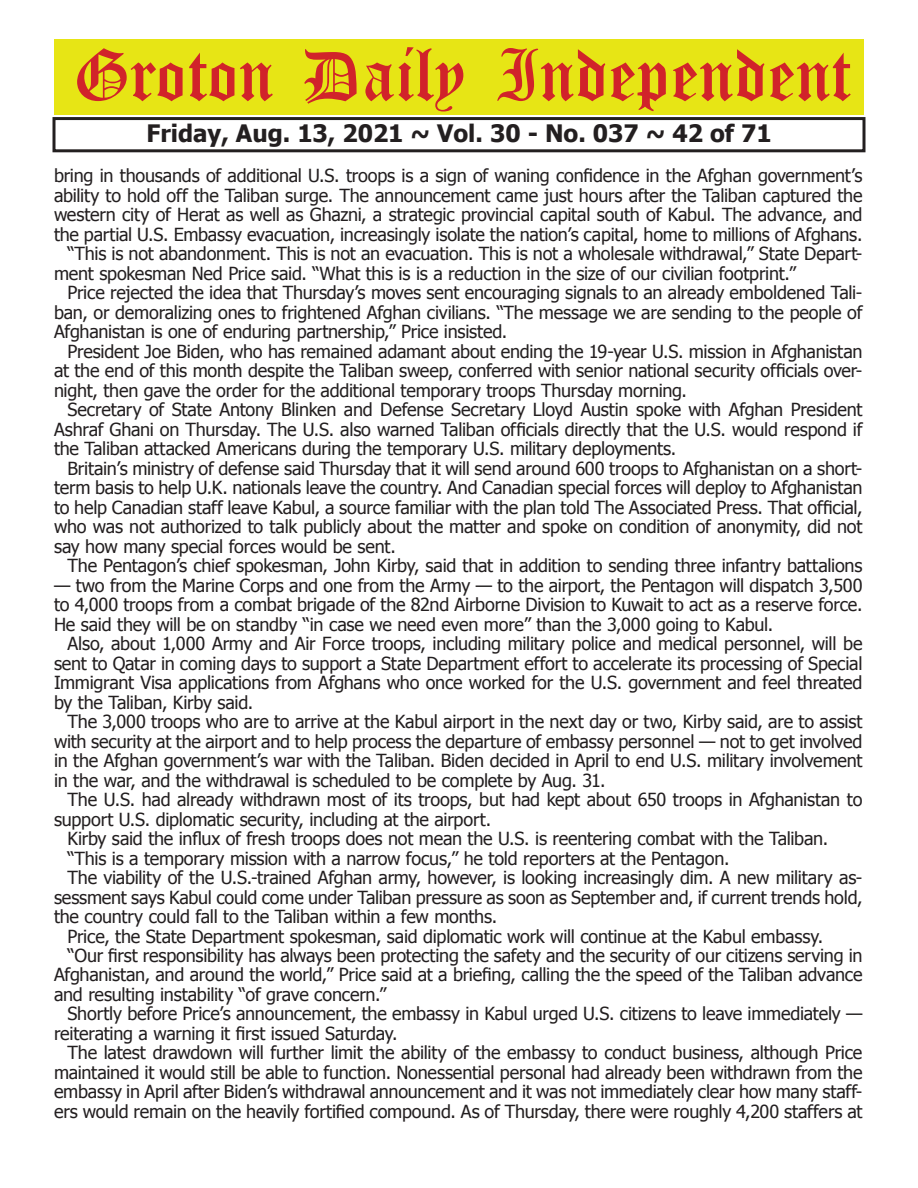
<style>
.page{position:relative;width:918px;height:1188px;background:#fff}
.page>*{position:absolute;margin:0;border:0;box-sizing:border-box;transform-origin:0 0}
.t1{font:54px "Old English Five";color:#d1232a}
.t2{font:700 24px "Tahoma";color:#231f20}
.t3{font:18px/19.5px "Tahoma";letter-spacing:-.015em;color:#231f20;text-align:justify}
</style>
<div class="page">
<div style="left:52px;top:117px;width:814px;height:35px;border:3px solid #231f20"></div>
<div style="left:54px;top:40px;width:810px;height:75px;background:#e7e515"></div>
<h1 class="t1" style="left:73px;top:50px;width:779px">Groton Daily Independent</h1>
<h2 class="t2" style="left:146px;top:116px;width:627px">Friday, Aug. 13, 2021 ~ Vol. 30 - No. 037 ~ 42 of 71</h2>
<p class="t3" style="left:54px;top:165px;width:810px">bring in thousands of additional U.S. troops is a sign of waning confidence in the Afghan government’s</p>
<p class="t3" style="left:54px;top:185px;width:810px">ability to hold off the Taliban surge. The announcement came just hours after the Taliban captured the</p>
<p class="t3" style="left:54px;top:204px;width:810px">western city of Herat as well as Ghazni, a strategic provincial capital south of Kabul. The advance, and</p>
<p class="t3" style="left:54px;top:224px;width:810px">the partial U.S. Embassy evacuation, increasingly isolate the nation’s capital, home to millions of Afghans.</p>
<p class="t3" style="left:68px;top:243px;width:796px">“This is not abandonment. This is not an evacuation. This is not a wholesale withdrawal,” State Depart-</p>
<p class="t3" style="left:54px;top:263px;width:743px">ment spokesman Ned Price said. “What this is is a reduction in the size of our civilian footprint.”</p>
<p class="t3" style="left:68px;top:282px;width:796px">Price rejected the idea that Thursday’s moves sent encouraging signals to an already emboldened Tali-</p>
<p class="t3" style="left:54px;top:302px;width:810px">ban, or demoralizing ones to frightened Afghan civilians. “The message we are sending to the people of</p>
<p class="t3" style="left:54px;top:321px;width:455px">Afghanistan is one of enduring partnership,” Price insisted.</p>
<p class="t3" style="left:68px;top:341px;width:797px">President Joe Biden, who has remained adamant about ending the 19-year U.S. mission in Afghanistan</p>
<p class="t3" style="left:54px;top:360px;width:810px">at the end of this month despite the Taliban sweep, conferred with senior national security officials over-</p>
<p class="t3" style="left:54px;top:380px;width:635px">night, then gave the order for the additional temporary troops Thursday morning.</p>
<p class="t3" style="left:68px;top:399px;width:797px">Secretary of State Antony Blinken and Defense Secretary Lloyd Austin spoke with Afghan President</p>
<p class="t3" style="left:54px;top:419px;width:810px">Ashraf Ghani on Thursday. The U.S. also warned Taliban officials directly that the U.S. would respond if</p>
<p class="t3" style="left:54px;top:438px;width:624px">the Taliban attacked Americans during the temporary U.S. military deployments.</p>
<p class="t3" style="left:68px;top:458px;width:796px">Britain’s ministry of defense said Thursday that it will send around 600 troops to Afghanistan on a short-</p>
<p class="t3" style="left:54px;top:477px;width:810px">term basis to help U.K. nationals leave the country. And Canadian special forces will deploy to Afghanistan</p>
<p class="t3" style="left:54px;top:497px;width:810px">to help Canadian staff leave Kabul, a source familiar with the plan told The Associated Press. That official,</p>
<p class="t3" style="left:54px;top:516px;width:810px">who was not authorized to talk publicly about the matter and spoke on condition of anonymity, did not</p>
<p class="t3" style="left:54px;top:536px;width:343px">say how many special forces would be sent.</p>
<p class="t3" style="left:68px;top:555px;width:797px">The Pentagon’s chief spokesman, John Kirby, said that in addition to sending three infantry battalions</p>
<p class="t3" style="left:54px;top:575px;width:810px">— two from the Marine Corps and one from the Army — to the airport, the Pentagon will dispatch 3,500 to 4,000 troops from a combat brigade of the 82nd Airborne Division to Kuwait to act as a reserve force.<br>He said they will be on standby “in case we need even more” than the 3,000 going to Kabul.</p>
<p class="t3" style="left:54px;top:633px;width:810px;text-indent:14px">Also, about 1,000 Army and Air Force troops, including military police and medical personnel, will be sent to Qatar in coming days to support a State Department effort to accelerate its processing of Special Immigrant Visa applications from Afghans who once worked for the U.S. government and feel threated by the Taliban, Kirby said.</p>
<p class="t3" style="left:54px;top:711px;width:810px;text-indent:14px">The 3,000 troops who are to arrive at the Kabul airport in the next day or two, Kirby said, are to assist with security at the airport and to help process the departure of embassy personnel — not to get involved in the Afghan government’s war with the Taliban. Biden decided in April to end U.S. military involvement in the war, and the withdrawal is scheduled to be complete by Aug. 31.</p>
<p class="t3" style="left:68px;top:789px;width:796px">The U.S. had already withdrawn most of its troops, but had kept about 650 troops in Afghanistan to</p>
<p class="t3" style="left:54px;top:808px;width:439px">support U.S. diplomatic security, including at the airport.</p>
<p class="t3" style="left:68px;top:828px;width:762px">Kirby said the influx of fresh troops does not mean the U.S. is reentering combat with the Taliban.</p>
<p class="t3" style="left:68px;top:847px;width:663px">“This is a temporary mission with a narrow focus,” he told reporters at the Pentagon.</p>
<p class="t3" style="left:68px;top:867px;width:796px">The viability of the U.S.-trained Afghan army, however, is looking increasingly dim. A new military as-</p>
<p class="t3" style="left:54px;top:886px;width:810px">sessment says Kabul could come under Taliban pressure as soon as September and, if current trends hold,</p>
<p class="t3" style="left:54px;top:906px;width:445px">the country could fall to the Taliban within a few months.</p>
<p class="t3" style="left:68px;top:925px;width:757px">Price, the State Department spokesman, said diplomatic work will continue at the Kabul embassy.</p>
<p class="t3" style="left:68px;top:945px;width:796px">“Our first responsibility has always been protecting the safety and the security of our citizens serving in</p>
<p class="t3" style="left:54px;top:964px;width:810px">Afghanistan, and around the world,” Price said at a briefing, calling the the speed of the Taliban advance</p>
<p class="t3" style="left:54px;top:984px;width:334px">and resulting instability “of grave concern.”</p>
<p class="t3" style="left:68px;top:1003px;width:797px">Shortly before Price’s announcement, the embassy in Kabul urged U.S. citizens to leave immediately —</p>
<p class="t3" style="left:54px;top:1023px;width:345px">reiterating a warning it first issued Saturday.</p>
<p class="t3" style="left:68px;top:1042px;width:796px">The latest drawdown will further limit the ability of the embassy to conduct business, although Price</p>
<p class="t3" style="left:54px;top:1062px;width:810px">maintained it would still be able to function. Nonessential personal had already been withdrawn from the</p>
<p class="t3" style="left:54px;top:1081px;width:810px">embassy in April after Biden’s withdrawal announcement and it was not immediately clear how many staff-</p>
<p class="t3" style="left:54px;top:1101px;width:810px">ers would remain on the heavily fortified compound. As of Thursday, there were roughly 4,200 staffers at</p>
</div>
